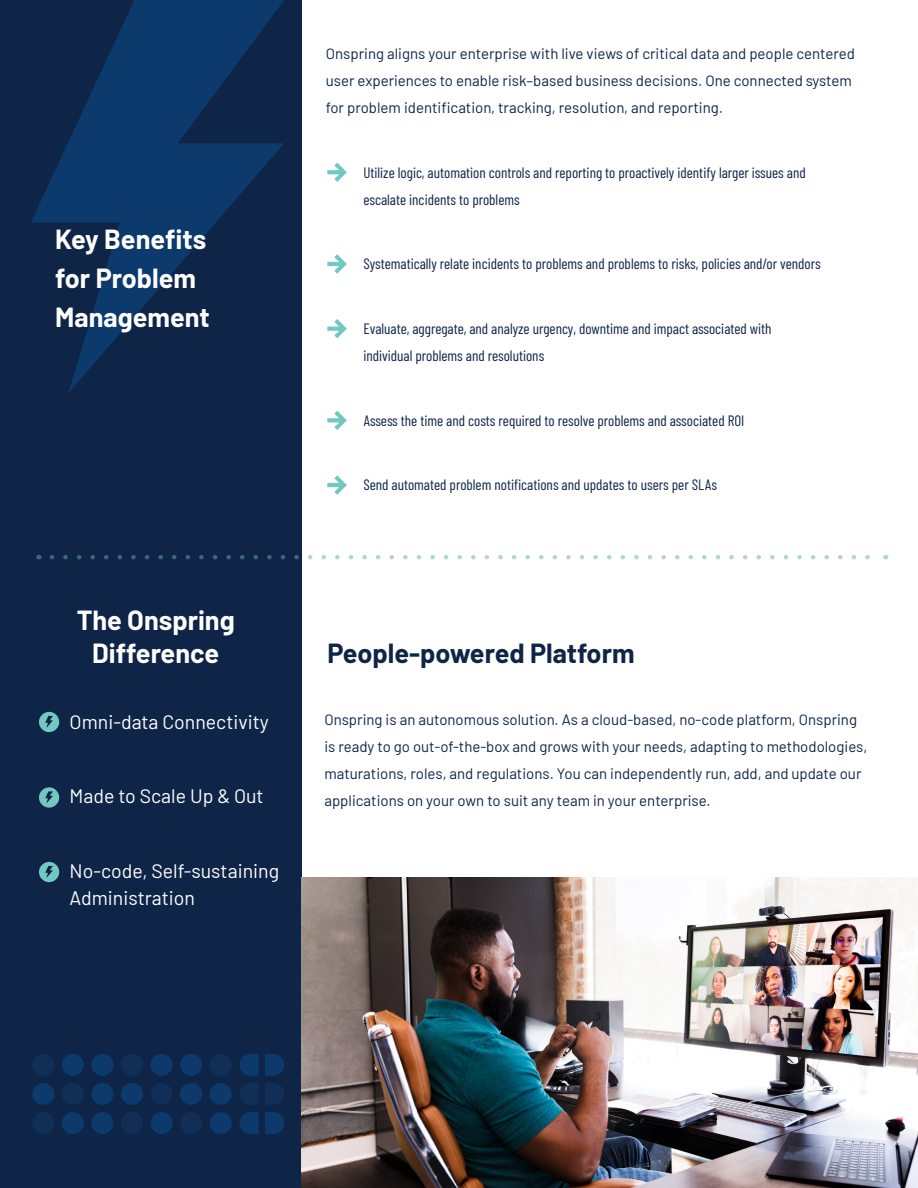
<style>
.page{position:relative;width:918px;height:1188px;background:#fff}
.page>*{position:absolute;margin:0;border:0;box-sizing:border-box;transform-origin:0 0}
.t1{font:700 27px/39px "Barlow";color:#fff;text-align:center}
.t2{font:700 27px "Barlow";color:#0e2548}
.t3{font:19.5px/27px "Barlow";color:#fff}
.t4{font:15px/27px "Barlow";color:#0e2548}
.t5{font:15px/27px "Barlow Condensed";color:#0e2548}
</style>
<div class="page">
<div style="left:0;top:0;width:302px;height:1188px;background:#0e2548"></div>
<img style="left:302px;top:877px;width:616px;height:311px">
<svg style="left:52px;top:555px;width:818px;height:4px"></svg>
<svg style="left:327px;top:163px;width:20px;height:19px"></svg>
<svg style="left:327px;top:254px;width:20px;height:20px"></svg>
<svg style="left:327px;top:319px;width:20px;height:19px"></svg>
<svg style="left:327px;top:411px;width:20px;height:19px"></svg>
<svg style="left:327px;top:475px;width:20px;height:20px"></svg>
<svg style="left:31px;top:0;width:253px;height:392px"></svg>
<div style="left:151px;top:1112px;width:22px;height:22px;background:#0c3a6c;border-radius:50%"></div>
<div style="left:180px;top:1112px;width:22px;height:22px;background:#112e56;border-radius:50%"></div>
<div style="left:210px;top:1112px;width:22px;height:22px;background:#0c3a6c;border-radius:50%"></div>
<div style="left:91px;top:1112px;width:22px;height:22px;background:#0c3a6c;border-radius:50%"></div>
<div style="left:121px;top:1112px;width:22px;height:22px;background:#112e56;border-radius:50%"></div>
<div style="left:62px;top:1112px;width:22px;height:22px;background:#0c3a6c;border-radius:50%"></div>
<div style="left:32px;top:1112px;width:22px;height:22px;background:#112e56;border-radius:50%"></div>
<div style="left:151px;top:1083px;width:22px;height:22px;background:#112e56;border-radius:50%"></div>
<div style="left:180px;top:1083px;width:22px;height:22px;background:#0c3a6c;border-radius:50%"></div>
<div style="left:210px;top:1083px;width:22px;height:22px;background:#0c3a6c;border-radius:50%"></div>
<div style="left:91px;top:1083px;width:22px;height:22px;background:#0c3a6c;border-radius:50%"></div>
<div style="left:121px;top:1083px;width:22px;height:22px;background:#0c3a6c;border-radius:50%"></div>
<div style="left:62px;top:1083px;width:22px;height:22px;background:#112e56;border-radius:50%"></div>
<div style="left:32px;top:1083px;width:22px;height:22px;background:#0c3a6c;border-radius:50%"></div>
<div style="left:151px;top:1054px;width:22px;height:22px;background:#0c3a6c;border-radius:50%"></div>
<div style="left:180px;top:1054px;width:22px;height:22px;background:#0c3a6c;border-radius:50%"></div>
<div style="left:210px;top:1054px;width:22px;height:22px;background:#112e56;border-radius:50%"></div>
<div style="left:91px;top:1054px;width:22px;height:22px;background:#0c3a6c;border-radius:50%"></div>
<div style="left:121px;top:1054px;width:22px;height:22px;background:#112e56;border-radius:50%"></div>
<div style="left:62px;top:1054px;width:22px;height:22px;background:#0c3a6c;border-radius:50%"></div>
<div style="left:32px;top:1054px;width:22px;height:22px;background:#112e56;border-radius:50%"></div>
<svg style="left:239px;top:1054px;width:20px;height:22px"></svg>
<svg style="left:265px;top:1054px;width:19px;height:22px"></svg>
<svg style="left:240px;top:1083px;width:18px;height:22px"></svg>
<svg style="left:265px;top:1083px;width:19px;height:22px"></svg>
<svg style="left:239px;top:1112px;width:20px;height:22px"></svg>
<svg style="left:265px;top:1112px;width:19px;height:22px"></svg>
<svg style="left:39px;top:712px;width:20px;height:20px"></svg>
<svg style="left:39px;top:787px;width:20px;height:21px"></svg>
<svg style="left:39px;top:862px;width:20px;height:20px"></svg>
<p class="t1" style="left:55px;top:218px;width:156px;text-align:left">Key Benefits for Problem<br>Management</p>
<p class="t1" style="left:77px;top:602px;width:160px;line-height:33px">The Onspring<br>Difference</p>
<p class="t3" style="left:70px;top:707px;width:201px">Omni-data Connectivity</p>
<p class="t3" style="left:70px;top:781px;width:196px">Made to Scale Up &amp; Out</p>
<p class="t3" style="left:70px;top:856px;width:211px">No-code, Self-sustaining<br>Administration</p>
<p class="t4" style="left:326px;top:39px;width:531px">Onspring aligns your enterprise with live views of critical data and people centered user experiences to enable risk–based business decisions. One connected system for problem identification, tracking, resolution, and reporting.</p>
<p class="t5" style="left:363px;top:158px;width:444px">Utilize logic, automation controls and reporting to proactively identify larger issues and escalate incidents to problems</p>
<p class="t5" style="left:363px;top:250px;width:459px">Systematically relate incidents to problems and problems to risks, policies and/or vendors</p>
<p class="t5" style="left:363px;top:315px;width:410px">Evaluate, aggregate, and analyze urgency, downtime and impact associated with individual problems and resolutions</p>
<p class="t5" style="left:363px;top:406px;width:383px">Assess the time and costs required to resolve problems and associated ROI</p>
<p class="t5" style="left:363px;top:471px;width:355px">Send automated problem notifications and updates to users per SLAs</p>
<p class="t2" style="left:327px;top:634px;width:309px">People-powered Platform</p>
<p class="t4" style="left:324px;top:705px;width:534px">Onspring is an autonomous solution. As a cloud-based, no-code platform, Onspring</p>
<p class="t4" style="left:324px;top:732px;width:545px">is ready to go out-of-the-box and grows with your needs, adapting to methodologies, maturations, roles, and regulations. You can independently run, add, and update our applications on your own to suit any team in your enterprise.</p>
</div>
